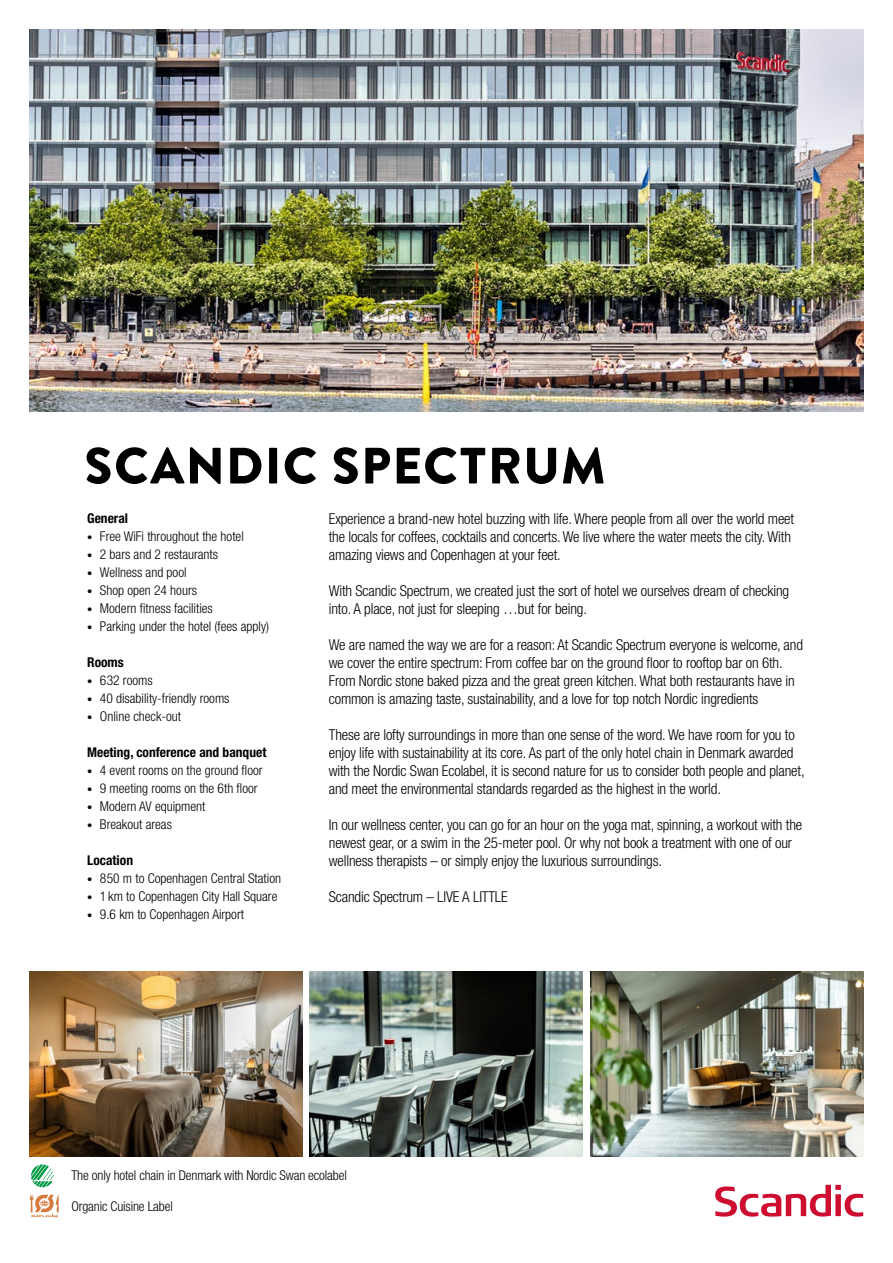
<style>
.page{position:relative;width:893px;height:1263px;background:#fff}
.page>*{position:absolute;margin:0;border:0;box-sizing:border-box;transform-origin:0 0}
.t1{font:900 51px "Brandon Text";letter-spacing:.03em;color:#000}
.t2{font:300 condensed 15px/18px "Helvetica Neue LT Std";letter-spacing:-.01em;color:#000}
.t3{font:300 condensed 13.5px "Helvetica Neue LT Std";color:#000}
.t4{font:700 condensed 13.5px "Helvetica Neue LT Std";color:#000}
.s1{font-size:10.5px}
</style>
<div class="page">
<svg style="left:715px;top:1185px;width:148px;height:31px"></svg>
<img style="left:590px;top:972px;width:273px;height:185px">
<img style="left:310px;top:972px;width:273px;height:185px">
<img style="left:30px;top:972px;width:273px;height:185px">
<img style="left:30px;top:30px;width:833px;height:382px">
<svg style="left:30px;top:1194px;width:29px;height:24px"></svg>
<svg style="left:31px;top:1164px;width:23px;height:23px"></svg>
<h1 class="t1" style="left:84px;top:430px;width:523px">SCANDIC SPECTRUM</h1>
<p class="t4" style="left:87px;top:510px;width:42px">General</p>
<p class="t3" style="left:87px;top:529px;width:158px"><span class="s1">•</span> Free WiFi throughout the hotel</p>
<p class="t3" style="left:87px;top:547px;width:132px"><span class="s1">•</span> 2 bars and 2 restaurants</p>
<p class="t3" style="left:87px;top:565px;width:101px"><span class="s1">•</span> Wellness and pool</p>
<p class="t3" style="left:87px;top:583px;width:111px"><span class="s1">•</span> Shop open 24 hours</p>
<p class="t3" style="left:87px;top:601px;width:127px"><span class="s1">•</span> Modern fitness facilities</p>
<p class="t3" style="left:87px;top:619px;width:183px"><span class="s1">•</span> Parking under the hotel (fees apply)</p>
<p class="t4" style="left:87px;top:654px;width:38px">Rooms</p>
<p class="t3" style="left:87px;top:673px;width:67px"><span class="s1">•</span> 632 rooms</p>
<p class="t3" style="left:87px;top:691px;width:144px"><span class="s1">•</span> 40 disability-friendly rooms</p>
<p class="t3" style="left:87px;top:709px;width:95px"><span class="s1">•</span> Online check-out</p>
<p class="t4" style="left:87px;top:744px;width:181px">Meeting, conference and banquet</p>
<p class="t3" style="left:87px;top:763px;width:177px"><span class="s1">•</span> 4 event rooms on the ground floor</p>
<p class="t3" style="left:87px;top:781px;width:172px"><span class="s1">•</span> 9 meeting rooms on the 6th floor</p>
<p class="t3" style="left:87px;top:799px;width:120px"><span class="s1">•</span> Modern AV equipment</p>
<p class="t3" style="left:87px;top:817px;width:86px"><span class="s1">•</span> Breakout areas</p>
<p class="t4" style="left:87px;top:852px;width:47px">Location</p>
<p class="t3" style="left:87px;top:871px;width:195px"><span class="s1">•</span> 850 m to Copenhagen Central Station</p>
<p class="t3" style="left:87px;top:889px;width:192px"><span class="s1">•</span> 1 km to Copenhagen City Hall Square</p>
<p class="t3" style="left:87px;top:907px;width:158px"><span class="s1">•</span> 9.6 km to Copenhagen Airport</p>
<p class="t2" style="left:329px;top:510px;width:467px">Experience a brand-new hotel buzzing with life. Where people from all over the world meet the locals for coffees, cocktails and concerts. We live where the water meets the city. With amazing views and Copenhagen at your feet.</p>
<p class="t2" style="left:329px;top:582px;width:462px">With Scandic Spectrum, we created just the sort of hotel we ourselves dream of checking into. A place, not just for sleeping …but for being.</p>
<p class="t2" style="left:329px;top:636px;width:476px">We are named the way we are for a reason: At Scandic Spectrum everyone is welcome, and we cover the entire spectrum: From coffee bar on the ground floor to rooftop bar on 6th.<br>From Nordic stone baked pizza and the great green kitchen. What both restaurants have in common is amazing taste, sustainability, and a love for top notch Nordic ingredients</p>
<p class="t2" style="left:329px;top:726px;width:477px">These are lofty surroundings in more than one sense of the word. We have room for you to enjoy life with sustainability at its core. As part of the only hotel chain in Denmark awarded with the Nordic Swan Ecolabel, it is second nature for us to consider both people and planet, and meet the environmental standards regarded as the highest in the world.</p>
<p class="t2" style="left:329px;top:816px;width:475px">In our wellness center, you can go for an hour on the yoga mat, spinning, a workout with the newest gear, or a swim in the 25-meter pool. Or why not book a treatment with one of our wellness therapists – or simply enjoy the luxurious surroundings.</p>
<p class="t2" style="left:329px;top:888px;width:181px">Scandic Spectrum – LIVE A LITTLE</p>
<p class="t3" style="left:71px;top:1168px;width:277px">The only hotel chain in Denmark with Nordic Swan ecolabel</p>
<p class="t3" style="left:71px;top:1198px;width:103px">Organic Cuisine Label</p>
</div>
